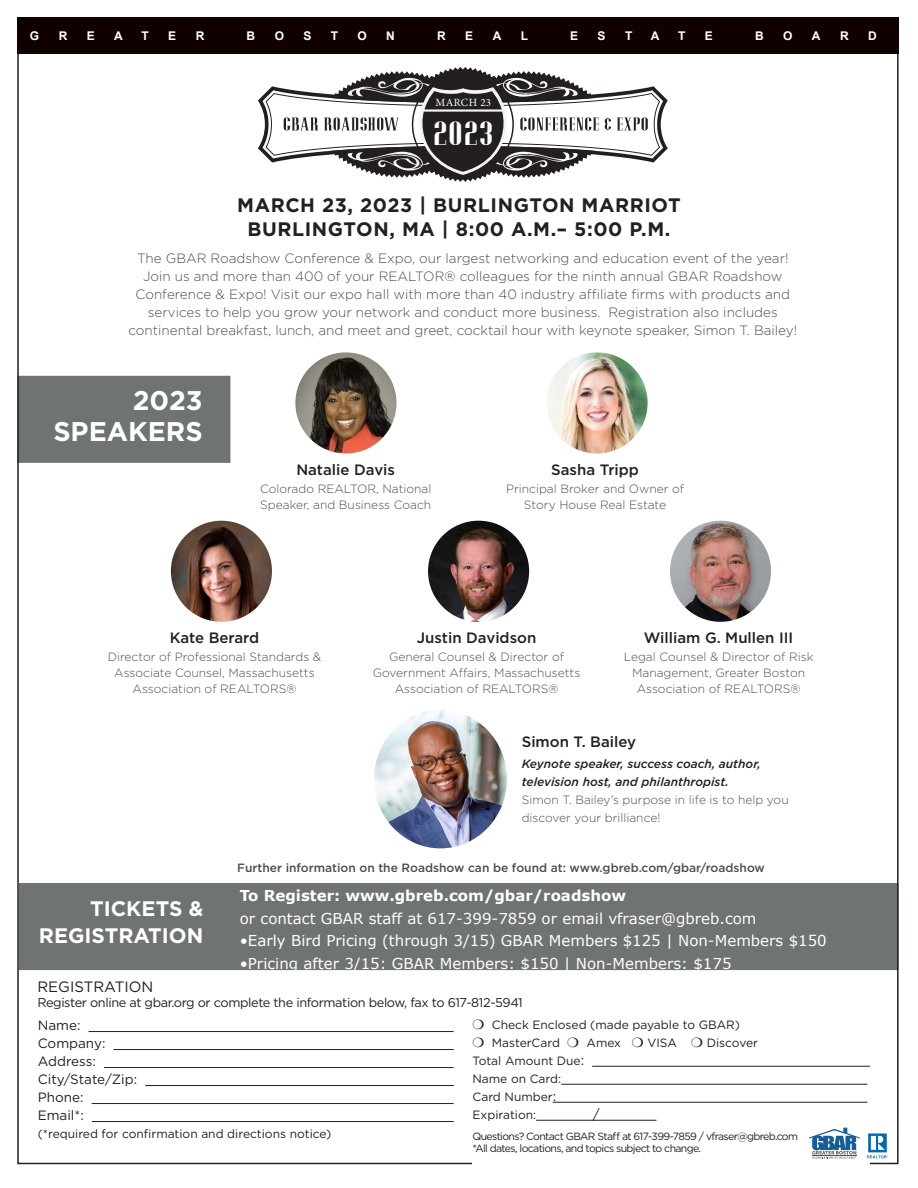
<style>
.page{position:relative;width:918px;height:1188px;background:#fff}
.page>*{position:absolute;margin:0;border:0;box-sizing:border-box;transform-origin:0 0}
.t1{font:29.55px "Pottery Barn";color:#fff}
.t2{font:700 27px "Gotham";color:#fff}
.t3{font:700 21px/27px "Gotham";color:#fff;text-align:right}
.page_header{font:700 19.5px/23.4px "Gotham";letter-spacing:.03em;color:#241f21;text-align:center}
.Registration{font:15px/22.5px "Verdana";color:#fff}
.speaker_names{font:500 15px "Gotham";color:#231f20}
.t4{font:15px "Gotham";color:#231f20}
.speaker_bio{font:300 13.5px/18px "Gotham";color:#4d4d4f;text-align:center}
.t5{font:13.5px "Gotham";color:#231f20}
.t6{font:12.75px "Gotham";letter-spacing:-.03em;color:#231f20}
.speaker_bio-2{font:300 12px/15.8px "Gotham";color:#4d4d4f;text-align:center}
.t7{font:12px "Gotham";color:#231f20}
.speaker_names-2{font:italic 500 12px/18px "Gotham";color:#231f20}
.speaker_names-3{font:500 12px "Gotham";color:#4d4d4f}
.t8{font:700 12px "Arial";color:#fff}
.t9{font:11.1px "Minion Pro";letter-spacing:.035em;color:#fff}
.t10{font:10.5px/12.6px "Gotham";letter-spacing:-.06em;color:#231f20}
.s1{font-weight:300;font-style:normal;color:#4d4d4f}
.s2{font-weight:700}
.s3{font-size:13.5px}
</style>
<div class="page">
<div style="left:17px;top:376px;width:213px;height:87px;background:#6f7372"></div>
<div style="left:20px;top:883px;width:876px;height:87px;background:#6f7372"></div>
<hr style="left:592px;top:1066px;width:278px;height:1px;background:#231f20">
<hr style="left:561px;top:1084px;width:307px;height:1px;background:#231f20">
<hr style="left:553px;top:1102px;width:314px;height:1px;background:#231f20">
<hr style="left:536px;top:1120px;width:120px;height:1px;background:#231f20">
<hr style="left:89px;top:1031px;width:365px;height:1px;background:#231f20">
<hr style="left:114px;top:1049px;width:340px;height:1px;background:#231f20">
<hr style="left:104px;top:1067px;width:350px;height:1px;background:#231f20">
<hr style="left:145px;top:1085px;width:309px;height:1px;background:#231f20">
<hr style="left:92px;top:1103px;width:362px;height:1px;background:#231f20">
<hr style="left:92px;top:1121px;width:362px;height:1px;background:#231f20">
<svg style="left:809px;top:1128px;width:51px;height:31px"></svg>
<svg style="left:867px;top:1133px;width:21px;height:25px"></svg>
<svg style="left:258px;top:67px;width:410px;height:115px"></svg>
<div style="left:17px;top:17px;width:882px;height:37px;background:#100"></div>
<img style="left:374px;top:710px;width:133px;height:138px">
<img style="left:547px;top:352px;width:101px;height:102px;border-radius:51px">
<img style="left:428px;top:521px;width:101px;height:101px;border-radius:51px">
<img style="left:670px;top:521px;width:101px;height:101px;border-radius:51px">
<img style="left:295px;top:352px;width:102px;height:102px;border-radius:51px">
<img style="left:171px;top:521px;width:101px;height:101px;border-radius:51px">
<p class="t8" style="left:30px;top:27px;width:11px">G</p>
<p class="t8" style="left:59px;top:27px;width:10px">R</p>
<p class="t8" style="left:87px;top:27px;width:10px">E</p>
<p class="t8" style="left:114px;top:27px;width:10px">A</p>
<p class="t8" style="left:142px;top:27px;width:9px">T</p>
<p class="t8" style="left:168px;top:27px;width:10px">E</p>
<p class="t8" style="left:196px;top:27px;width:10px">R</p>
<p class="t8" style="left:247px;top:27px;width:10px">B</p>
<p class="t8" style="left:275px;top:27px;width:11px">O</p>
<p class="t8" style="left:304px;top:27px;width:10px">S</p>
<p class="t8" style="left:331px;top:27px;width:9px">T</p>
<p class="t8" style="left:357px;top:27px;width:11px">O</p>
<p class="t8" style="left:386px;top:27px;width:10px">N</p>
<p class="t8" style="left:437px;top:27px;width:10px">R</p>
<p class="t8" style="left:465px;top:27px;width:10px">E</p>
<p class="t8" style="left:493px;top:27px;width:10px">A</p>
<p class="t8" style="left:521px;top:27px;width:9px">L</p>
<p class="t8" style="left:570px;top:27px;width:10px">E</p>
<p class="t8" style="left:598px;top:27px;width:10px">S</p>
<p class="t8" style="left:625px;top:27px;width:9px">T</p>
<p class="t8" style="left:651px;top:27px;width:10px">A</p>
<p class="t8" style="left:678px;top:27px;width:9px">T</p>
<p class="t8" style="left:705px;top:27px;width:10px">E</p>
<p class="t8" style="left:755px;top:27px;width:10px">B</p>
<p class="t8" style="left:783px;top:27px;width:11px">O</p>
<p class="t8" style="left:812px;top:27px;width:10px">A</p>
<p class="t8" style="left:840px;top:27px;width:10px">R</p>
<p class="t8" style="left:868px;top:27px;width:10px">D</p>
<p class="t9" style="left:435px;top:95px;width:57px">MARCH 23</p>
<p class="t1" style="left:435px;top:117px;width:61px">2023</p>
<p class="page_header" style="left:237px;top:193px;width:445px">MARCH 23, 2023 | BURLINGTON MARRIOT<br>BURLINGTON, MA | 8:00 A.M.– 5:00 P.M.</p>
<p class="speaker_bio" style="left:128px;top:249px;width:670px">The GBAR Roadshow Conference &amp; Expo, our largest networking and education event of the year!<br>Join us and more than 400 of your REALTOR® colleagues for the ninth annual GBAR Roadshow Conference &amp; Expo! Visit our expo hall with more than 40 industry affiliate firms with products and services to help you grow your network and conduct more business. Registration also includes continental breakfast, lunch, and meet and greet, cocktail hour with keynote speaker, Simon T. Bailey!</p>
<p class="t2" style="left:133px;top:384px;width:71px">2023</p>
<p class="t2" style="left:53px;top:416px;width:151px">SPEAKERS</p>
<p class="speaker_names" style="left:296px;top:460px;width:100px">Natalie Davis</p>
<p class="speaker_bio-2" style="left:260px;top:481px;width:173px;text-align:left">Colorado REALTOR, National<br>Speaker, and Business Coach</p>
<p class="speaker_names" style="left:551px;top:460px;width:89px">Sasha Tripp</p>
<p class="speaker_bio-2" style="left:506px;top:481px;width:180px">Principal Broker and Owner of<br>Story House Real Estate</p>
<p class="speaker_names" style="left:170px;top:628px;width:91px">Kate Berard</p>
<p class="speaker_bio-2" style="left:108px;top:649px;width:215px">Director of Professional Standards &amp;<br>Associate Counsel, Massachusetts<br>Association of REALTORS®</p>
<p class="speaker_names" style="left:417px;top:628px;width:121px">Justin Davidson</p>
<p class="speaker_bio-2" style="left:373px;top:649px;width:209px">General Counsel &amp; Director of<br>Government Affairs, Massachusetts<br>Association of REALTORS®</p>
<p class="speaker_names" style="left:644px;top:628px;width:151px">William G. Mullen III</p>
<p class="speaker_bio-2" style="left:624px;top:649px;width:191px">Legal Counsel &amp; Director of Risk<br>Management, Greater Boston<br>Association of REALTORS®</p>
<p class="speaker_names" style="left:522px;top:732px;width:116px">Simon T. Bailey</p>
<p class="speaker_names-2" style="left:522px;top:754px;width:268px">Keynote speaker, success coach, author, television host, and philanthropist.<br><span class="s1">Simon T. Bailey’s purpose in life is to help you discover your brilliance!</span></p>
<p class="speaker_names-3" style="left:237px;top:860px;width:529px">Further information on the Roadshow can be found at: www.gbreb.com/gbar/roadshow</p>
<p class="Registration" style="left:240px;top:885px;width:518px"><span class="s2">To Register: www.gbreb.com/gbar/roadshow<br></span>or contact GBAR staff at 617-399-7859 or email vfraser@gbreb.com</p>
<p class="Registration" style="left:240px;top:930px;width:589px">•Early Bird Pricing (through 3/15) GBAR Members $125 | Non-Members $150</p>
<p class="Registration" style="left:240px;top:952px;width:493px">•Pricing after 3/15: GBAR Members: $150 | Non-Members: $175</p>
<p class="t3" style="left:39px;top:895px;width:166px">TICKETS &amp;<br>REGISTRATION</p>
<p class="t4" style="left:37px;top:977px;width:118px">REGISTRATION</p>
<p class="t6" style="left:37px;top:994px;width:487px">Register online at gbar.org or complete the information below, fax to 617-812-5941</p>
<p class="t7" style="left:472px;top:1017px;width:269px">❍ Check Enclosed (made payable to GBAR)</p>
<p class="t7" style="left:472px;top:1035px;width:287px">❍ MasterCard ❍ Amex ❍ VISA ❍ Discover</p>
<p class="t7" style="left:472px;top:1053px;width:113px">Total Amount Due<span class="s3">:</span></p>
<p class="t7" style="left:472px;top:1071px;width:90px">Name on Card:</p>
<p class="t7" style="left:472px;top:1089px;width:85px">Card Number<span class="s3">:</span></p>
<p class="t7" style="left:472px;top:1107px;width:65px">Expiration:</p>
<p class="t5" style="left:593px;top:1105px;width:8px">/</p>
<p class="t5" style="left:38px;top:1017px;width:44px">Name:</p>
<p class="t5" style="left:38px;top:1035px;width:69px">Company:</p>
<p class="t5" style="left:38px;top:1053px;width:60px">Address:</p>
<p class="t5" style="left:38px;top:1071px;width:101px">City/State/Zip:</p>
<p class="t5" style="left:38px;top:1089px;width:47px">Phone:</p>
<p class="t5" style="left:38px;top:1107px;width:47px">Email*:</p>
<p class="t7" style="left:38px;top:1126px;width:295px">(*required for confirmation and directions notice)</p>
<p class="t10" style="left:472px;top:1129px;width:327px">Questions? Contact GBAR Staff at 617-399-7859 / vfraser@gbreb.com *All dates, locations, and topics subject to change.</p>
</div>
